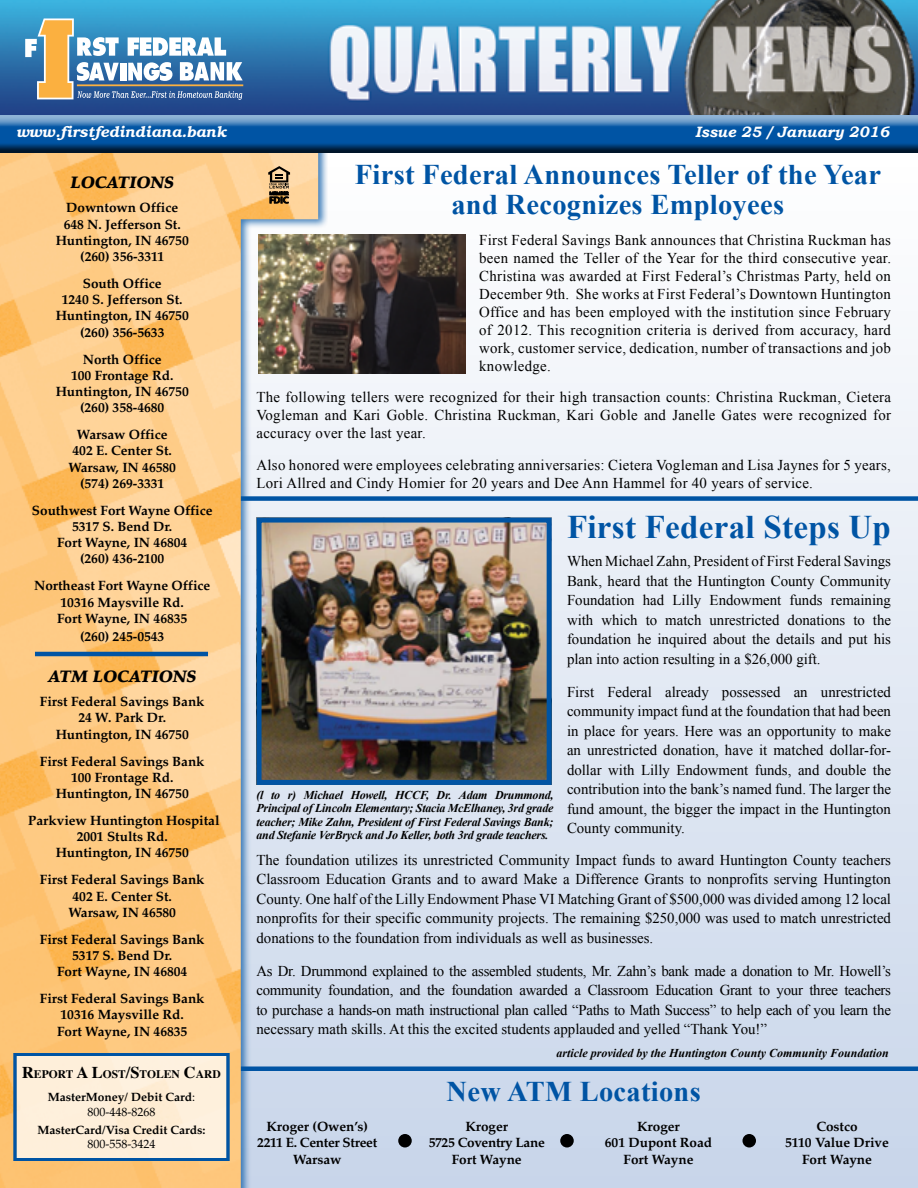
<style>
.page{position:relative;width:918px;height:1188px;background:#fff}
.page>*{position:absolute;margin:0;border:0;box-sizing:border-box;transform-origin:0 0}
.t1{font:700 33px "Times New Roman";letter-spacing:.01em;color:#0054a4}
.t2{font:700 28.5px/30px "Times New Roman";letter-spacing:.01em;color:#0054a4;text-align:center}
.t3{font:italic 900 16.5px "Palatino";color:#000}
.t4{font:15px/19.5px "Times New Roman";letter-spacing:.02em;color:#000;text-align:justify}
.t5{font:italic 600 15px "Bookman";color:#fff}
.t6{font:italic 700 15px "Bookman Old Style";color:#fff}
.t7{font:700 13.5px/16.2px "Palatino";color:#000;text-align:center}
.t8{font:700 13.5px/16.5px "Palatino";letter-spacing:-.02em;color:#000;text-align:center}
.t9{font:italic 700 12px/13.5px "Times New Roman";color:#000;text-align:justify}
.t10{font:700 12px/14.4px "Palatino";color:#000;text-align:center}
.t11{font:12px "Palatino";color:#000}
.t12{font:700 11.55px "Times";color:#000}
.t13{font:600 9px "Stone Sans";color:#000}
.s1{font-size:16.5px}
.s2{font-weight:400}
</style>
<div class="page">
<div style="left:230px;top:144px;width:688px;height:1044px;background:linear-gradient(to bottom,#fff,#c8d5ea)"></div>
<div style="left:230px;top:496px;width:688px;height:5px;background:#0054a4"></div>
<div style="left:230px;top:1066px;width:688px;height:5px;background:#0054a4"></div>
<img style="left:0;top:0;width:918px;height:105px">
<img style="left:0;top:154px;width:318px;height:1034px">
<div style="left:266px;top:166px;width:26px;height:24px;background:linear-gradient(to bottom,#fad7a8,#ffdaa8)"></div>
<svg style="left:25px;top:18px;width:218px;height:82px"></svg>
<hr style="left:77px;top:84px;width:166px;height:2px;background:#fbb040">
<div style="left:0;top:105px;width:918px;height:49px;background:#fff;opacity:.75"></div>
<div style="left:0;top:108px;width:918px;height:46px;background:#000;opacity:.75"></div>
<hr style="left:35px;top:652px;width:173px;height:4px;background:#0054a4">
<svg style="left:268px;top:166px;width:22px;height:38px"></svg>
<svg style="left:12px;top:1052px;width:219px;height:110px;background:#e9e1d2"></svg>
<img style="left:258px;top:234px;width:208px;height:140px">
<img style="left:256px;top:518px;width:290px;height:267px">
<div style="left:257px;top:518px;width:295px;height:267px;border:5px solid #0054a4"></div>
<div style="left:398px;top:1134px;width:14px;height:14px;background:#000;border-radius:50%"></div>
<div style="left:560px;top:1134px;width:14px;height:14px;background:#000;border-radius:50%"></div>
<div style="left:742px;top:1134px;width:14px;height:14px;background:#000;border-radius:50%"></div>
<p class="t5" style="left:16px;top:123px;width:212px">www.firstfedindiana.bank</p>
<p class="t6" style="left:695px;top:123px;width:196px">Issue 25 / January 2016</p>
<p class="t3" style="left:70px;top:173px;width:105px">LOCATIONS</p>
<p class="t7" style="left:56px;top:199px;width:135px">Downtown Office<br>648 N. Jefferson St.<br>Huntington, IN 46750 (260) 356-3311</p>
<p class="t7" style="left:56px;top:275px;width:135px">South Office<br>1240 S. Jefferson St.<br>Huntington, IN 46750 (260) 356-5633</p>
<p class="t7" style="left:56px;top:351px;width:135px">North Office<br>100 Frontage Rd.<br>Huntington, IN 46750 (260) 358-4680</p>
<p class="t7" style="left:68px;top:426px;width:109px">Warsaw Office<br>402 E. Center St.<br>Warsaw, IN 46580 (574) 269-3331</p>
<p class="t7" style="left:32px;top:502px;width:182px">Southwest Fort Wayne Office<br>5317 S. Bend Dr.<br>Fort Wayne, IN 46804<br>(260) 436-2100</p>
<p class="t7" style="left:34px;top:577px;width:178px">Northeast Fort Wayne Office<br>10316 Maysville Rd.<br>Fort Wayne, IN 46835</p>
<p class="t7" style="left:80px;top:628px;width:86px">(260) 245-0543</p>
<p class="t3" style="left:48px;top:667px;width:150px">ATM LOCATIONS</p>
<p class="t7" style="left:40px;top:693px;width:166px">First Federal Savings Bank<br>24 W. Park Dr.<br>Huntington, IN 46750</p>
<p class="t7" style="left:40px;top:753px;width:166px">First Federal Savings Bank<br>100 Frontage Rd.<br>Huntington, IN 46750</p>
<p class="t7" style="left:28px;top:812px;width:193px">Parkview Huntington Hospital<br>2001 Stults Rd.<br>Huntington, IN 46750</p>
<p class="t7" style="left:40px;top:871px;width:166px">First Federal Savings Bank<br>402 E. Center St.<br>Warsaw, IN 46580</p>
<p class="t7" style="left:40px;top:931px;width:166px">First Federal Savings Bank<br>5317 S. Bend Dr.<br>Fort Wayne, IN 46804</p>
<p class="t7" style="left:40px;top:990px;width:166px">First Federal Savings Bank<br>10316 Maysville Rd.<br>Fort Wayne, IN 46835</p>
<h2 class="t2" style="left:355px;top:159px;width:528px">First Federal Announces Teller of the Year and Recognizes Employees</h2>
<p class="t13" style="left:269px;top:195px;width:21px">FDIC</p>
<p class="t4" style="left:479px;top:230px;width:413px;line-height:18px">First Federal Savings Bank announces that Christina Ruckman has been named the Teller of the Year for the third consecutive year.<br>Christina was awarded at First Federal’s Christmas Party, held on December 9th. She works at First Federal’s Downtown Huntington Office and has been employed with the institution since February of 2012. This recognition criteria is derived from accuracy, hard work, customer service, dedication, number of transactions and job knowledge.</p>
<p class="t4" style="left:256px;top:388px;width:636px;line-height:18px">The following tellers were recognized for their high transaction counts: Christina Ruckman, Cietera Vogleman and Kari Goble. Christina Ruckman, Kari Goble and Janelle Gates were recognized for accuracy over the last year.</p>
<p class="t4" style="left:256px;top:455px;width:636px;line-height:18px">Also honored were employees celebrating anniversaries: Cietera Vogleman and Lisa Jaynes for 5 years,<br>Lori Allred and Cindy Homier for 20 years and Dee Ann Hammel for 40 years of service.</p>
<h1 class="t1" style="left:567px;top:504px;width:325px">First Federal Steps Up</h1>
<p class="t4" style="left:567px;top:551px;width:326px">When Michael Zahn, President of First Federal Savings Bank, heard that the Huntington County Community Foundation had Lilly Endowment funds remaining with which to match unrestricted donations to the foundation he inquired about the details and put his plan into action resulting in a $26,000 gift.</p>
<p class="t4" style="left:567px;top:682px;width:326px">First Federal already possessed an unrestricted community impact fund at the foundation that had been in place for years. Here was an opportunity to make an unrestricted donation, have it matched dollar-for&shy;dollar with Lilly Endowment funds, and double the contribution into the bank’s named fund. The larger the fund amount, the bigger the impact in the Huntington County community.</p>
<p class="t4" style="left:257px;top:850px;width:636px">The foundation utilizes its unrestricted Community Impact funds to award Huntington County teachers Classroom Education Grants and to award Make a Difference Grants to nonprofits serving Huntington County. One half of the Lilly Endowment Phase VI Matching Grant of $500,000 was divided among 12 local nonprofits for their specific community projects. The remaining $250,000 was used to match unrestricted donations to the foundation from individuals as well as businesses.</p>
<p class="t4" style="left:257px;top:961px;width:636px">As Dr. Drummond explained to the assembled students, Mr. Zahn’s bank made a donation to Mr. Howell’s community foundation, and the foundation awarded a Classroom Education Grant to your three teachers to purchase a hands-on math instructional plan called “Paths to Math Success” to help each of you learn the necessary math skills. At this the excited students applauded and yelled “Thank You!”</p>
<p class="t9" style="left:556px;top:1046px;width:334px">article provided by the Huntington County Community Foundation</p>
<h2 class="t2" style="left:447px;top:1076px;width:256px">New ATM Locations</h2>
<p class="t8" style="left:429px;top:1118px;width:118px">Kroger<br>5725 Coventry Lane<br>Fort Wayne</p>
<p class="t7" style="left:605px;top:1118px;width:109px">Kroger<br>601 Dupont Road<br>Fort Wayne</p>
<p class="t7" style="left:785px;top:1118px;width:105px">Costco<br>5110 Value Drive<br>Fort Wayne</p>
<p class="t9" style="left:256px;top:788px;width:299px">(l to r) Michael Howell, HCCF, Dr. Adam Drummond, Principal of Lincoln Elementary; Stacia McElhaney, 3rd grade teacher; Mike Zahn, President of First Federal Savings Bank; and Stefanie VerBryck and Jo Keller, both 3rd grade teachers.</p>
<p class="t12" style="left:22px;top:1063px;width:200px"><span class="s1">R</span>EPORT <span class="s1">A L</span>OST<span class="s1">/S</span>TOLEN <span class="s1">C</span>ARD</p>
<p class="t10" style="left:48px;top:1090px;width:149px">MasterMoney/ Debit Card<span class="s2">:<br>800-448-8268</span></p>
<p class="t10" style="left:38px;top:1122px;width:169px">MasterCard/Visa Credit Cards:</p>
<p class="t11" style="left:87px;top:1137px;width:69px">800-558-3424</p>
<p class="t8" style="left:257px;top:1118px;width:122px">Kroger (Owen’s)<br>2211 E. Center Street<br>Warsaw</p>
</div>
